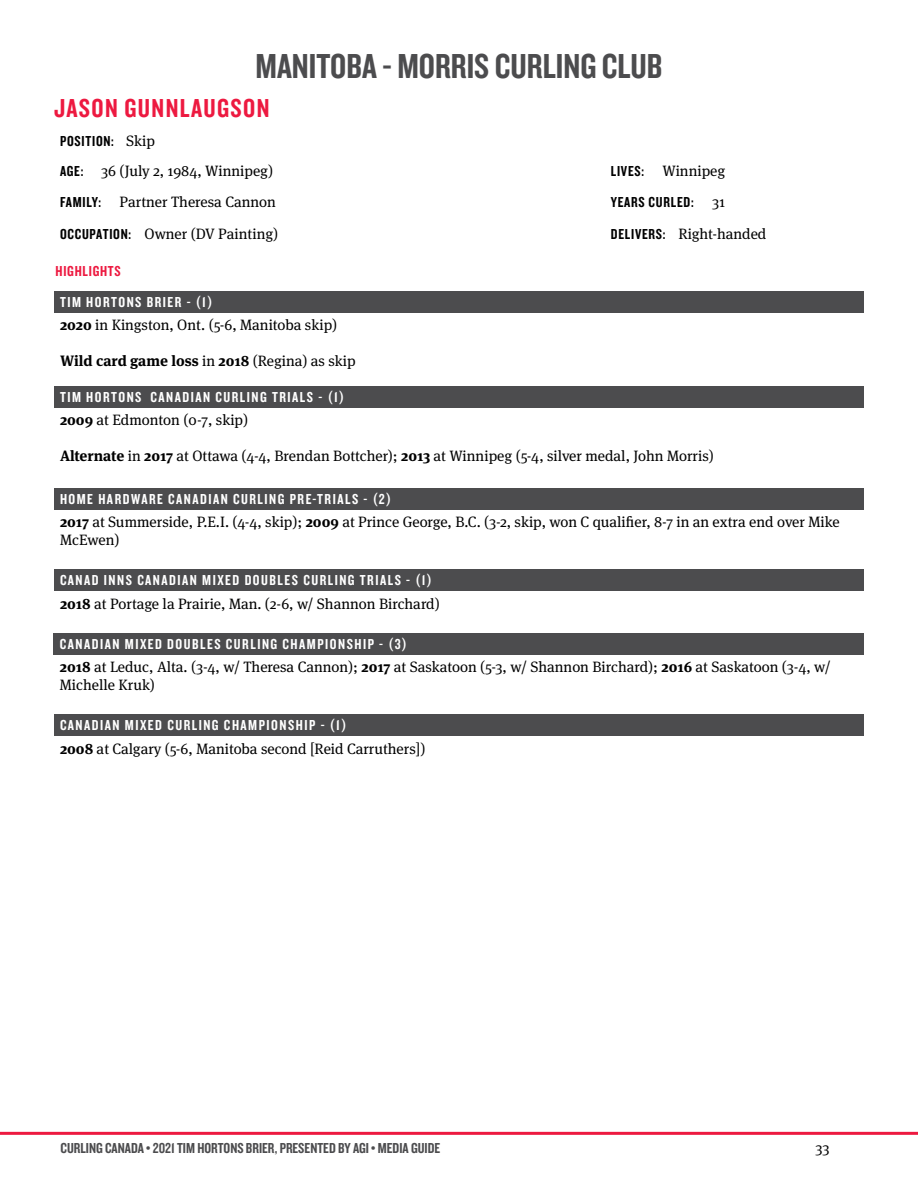
<style>
.page{position:relative;width:918px;height:1188px;background:#fff}
.page>*{position:absolute;margin:0;border:0;box-sizing:border-box;transform-origin:0 0}
.t1{font:36px "Knockout HTF49 Liteweight";color:#4c4c4e}
.t2{font:27px "Knockout HTF49 Liteweight";letter-spacing:.05em;color:#ed1940}
.t3{font:15px/18px "Meta Serif Pro";color:#000}
.t4{font:15px "Knockout HTF49 Liteweight";letter-spacing:.1em;color:#fff}
.t5{font:15px "Knockout HTF49 Liteweight";color:#4c4c4e}
.t6{font:700 15px "Meta Serif Pro";color:#000}
.t7{font:15px "Knockout HTF49 Liteweight";letter-spacing:.05em;color:#000}
.t8{font:15px "Knockout HTF49 Liteweight";letter-spacing:.05em;color:#ed1940}
.s1{font-family:"Meta Serif Pro"}
.s2{font-family:"Knockout HTF49 Liteweight"}
.s3{font-weight:700}
.s4{font-weight:400}
</style>
<div class="page">
<hr style="left:0;top:1132px;width:918px;height:3px;background:#ed1940">
<div style="left:54px;top:291px;width:810px;height:22px;background:#4c4c4e"></div>
<div style="left:54px;top:386px;width:810px;height:22px;background:#4c4c4e"></div>
<div style="left:54px;top:488px;width:810px;height:22px;background:#4c4c4e"></div>
<div style="left:54px;top:714px;width:810px;height:22px;background:#4c4c4e"></div>
<div style="left:54px;top:633px;width:810px;height:22px;background:#4c4c4e"></div>
<div style="left:54px;top:569px;width:810px;height:22px;background:#4c4c4e"></div>
<h1 class="t1" style="left:256px;top:48px;width:408px">MANITOBA - MORRIS CURLING CLUB</h1>
<h2 class="t2" style="left:54px;top:95px;width:217px">JASON GUNNLAUGSON</h2>
<p class="t7" style="left:60px;top:133px;width:96px">POSITION: <span class="s1">Skip</span></p>
<p class="t3" style="left:60px;top:161px;width:215px"><span class="s2">AGE:</span> 36 (July 2, 1984, Winnipeg)</p>
<p class="t3" style="left:611px;top:161px;width:116px"><span class="s2">LIVES:</span> Winnipeg</p>
<p class="t3" style="left:60px;top:192px;width:217px"><span class="s2">FAMILY:</span> Partner Theresa Cannon</p>
<p class="t7" style="left:611px;top:195px;width:116px">YEARS CURLED: <span class="s1">31</span></p>
<p class="t3" style="left:60px;top:224px;width:220px"><span class="s2">OCCUPATION:</span> Owner (DV Painting)</p>
<p class="t3" style="left:611px;top:224px;width:157px"><span class="s2">DELIVERS:</span> Right-handed</p>
<p class="t8" style="left:56px;top:263px;width:67px">HIGHLIGHTS</p>
<p class="t4" style="left:60px;top:294px;width:154px">TIM HORTONS BRIER - (1)</p>
<p class="t3" style="left:60px;top:315px;width:279px"><span class="s3">2020</span> in Kingston, Ont. (5-6, Manitoba skip)</p>
<p class="t6" style="left:60px;top:349px;width:297px">Wild card game loss <span class="s4">in</span> 2018 <span class="s4">(Regina) as skip</span></p>
<p class="t4" style="left:60px;top:389px;width:286px">TIM HORTONS CANADIAN CURLING TRIALS - (1)</p>
<p class="t3" style="left:60px;top:410px;width:190px"><span class="s3">2009</span> at Edmonton (0-7, skip)</p>
<p class="t3" style="left:60px;top:446px;width:655px"><span class="s3">Alternate</span> in <span class="s3">2017</span> at Ottawa (4-4, Brendan Bottcher); <span class="s3">2013</span> at Winnipeg (5-4, silver medal, John Morris)</p>
<p class="t4" style="left:60px;top:491px;width:333px">HOME HARDWARE CANADIAN CURLING PRE-TRIALS - (2)</p>
<p class="t3" style="left:60px;top:512px;width:781px"><span class="s3">2017</span> at Summerside, P.E.I. (4-4, skip); <span class="s3">2009</span> at Prince George, B.C. (3-2, skip, won C qualifier, 8-7 in an extra end over Mike<br>McEwen)</p>
<p class="t4" style="left:60px;top:572px;width:373px">CANAD INNS CANADIAN MIXED DOUBLES CURLING TRIALS - (1)</p>
<p class="t3" style="left:60px;top:594px;width:381px"><span class="s3">2018</span> at Portage la Prairie, Man. (2-6, w/ Shannon Birchard)</p>
<p class="t4" style="left:60px;top:636px;width:348px">CANADIAN MIXED DOUBLES CURLING CHAMPIONSHIP - (3)</p>
<p class="t3" style="left:60px;top:657px;width:772px"><span class="s3">2018</span> at Leduc, Alta. (3-4, w/ Theresa Cannon); <span class="s3">2017</span> at Saskatoon (5-3, w/ Shannon Birchard); <span class="s3">2016</span> at Saskatoon (3-4, w/<br>Michelle Kruk)</p>
<p class="t4" style="left:60px;top:718px;width:288px">CANADIAN MIXED CURLING CHAMPIONSHIP - (1)</p>
<p class="t3" style="left:60px;top:739px;width:367px"><span class="s3">2008</span> at Calgary (5-6, Manitoba second [Reid Carruthers])</p>
<p class="t5" style="left:60px;top:1141px;width:381px">CURLING CANADA • 2021 TIM HORTONS BRIER, PRESENTED BY AGI • MEDIA GUIDE</p>
<p class="t3" style="left:815px;top:1138px;width:16px">33</p>
</div>
